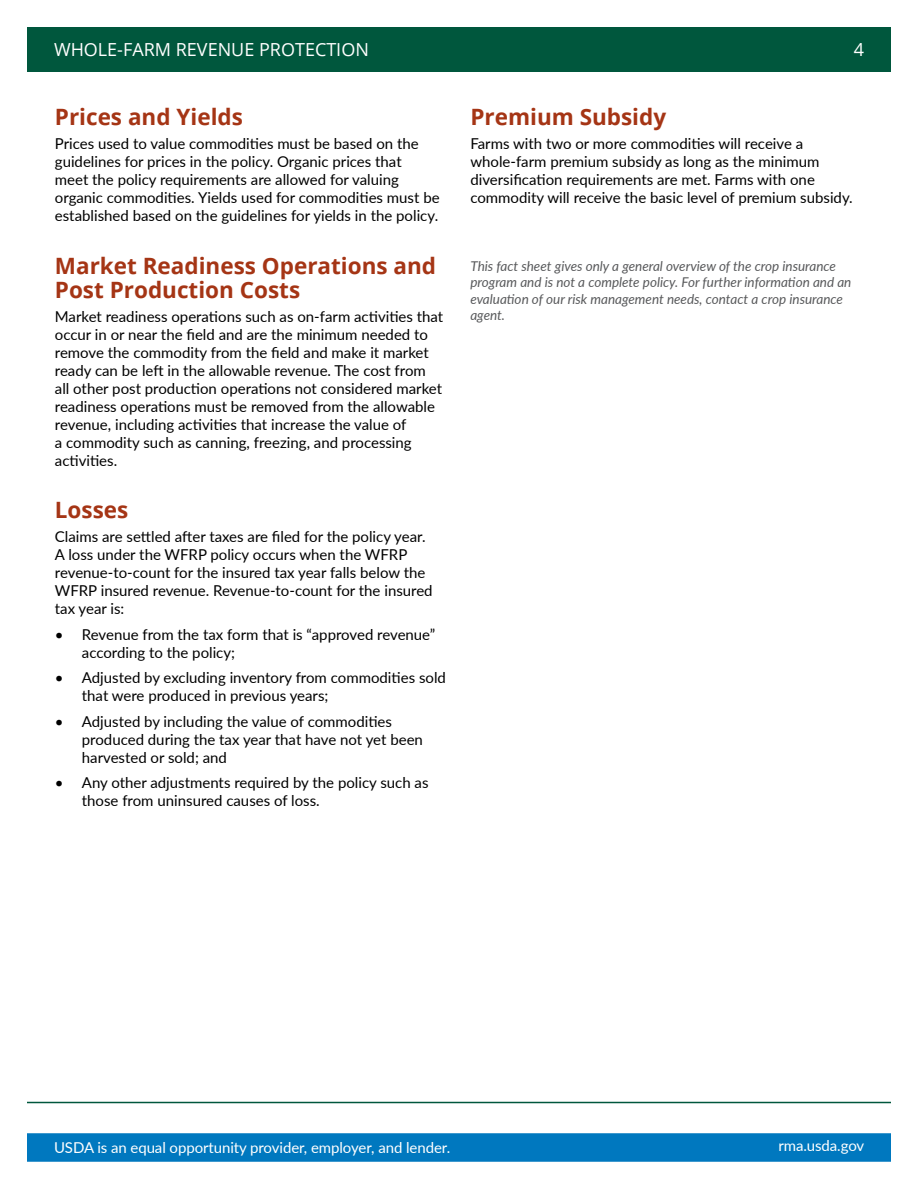
<style>
.page{position:relative;width:918px;height:1188px;background:#fff}
.page>*{position:absolute;margin:0;border:0;box-sizing:border-box;transform-origin:0 0}
.Body_Subhead{font:700 22.5px/24px "Open Sans";color:#a53515}
.t1{font:18px "Open Sans";color:#fff}
.Body_Text{font:15px/18px "Lato";color:#000}
.Body_Text_White{font:15px "Lato";letter-spacing:-.005em;color:#fff}
.Sidebar_Text{font:italic 13.5px/16.5px "Lato";color:#58595b}
</style>
<div class="page">
<div style="left:27px;top:27px;width:864px;height:44px;background:#00573d"></div>
<div style="left:27px;top:1133px;width:864px;height:29px;background:#0078bf;border:2px solid #0078bf"></div>
<hr style="left:27px;top:1102px;width:864px;height:1px;background:#00573d">
<p class="t1" style="left:54px;top:37px;width:316px">WHOLE-FARM REVENUE PROTECTION</p>
<p class="t1" style="left:854px;top:37px;width:12px">4</p>
<h2 class="Body_Subhead" style="left:55px;top:104px;width:190px">Prices and Yields</h2>
<p class="Body_Text" style="left:55px;top:134px;width:386px">Prices used to value commodities must be based on the guidelines for prices in the policy. Organic prices that<br>meet the policy requirements are allowed for valuing organic commodities. Yields used for commodities must be established based on the guidelines for yields in the policy.</p>
<h2 class="Body_Subhead" style="left:55px;top:253px;width:383px">Market Readiness Operations and<br>Post Production Costs</h2>
<p class="Body_Text" style="left:55px;top:307px;width:390px">Market readiness operations such as on-farm activities that occur in or near the field and are the minimum needed to remove the commodity from the field and make it market ready can be left in the allowable revenue. The cost from all other post production operations not considered market readiness operations must be removed from the allowable revenue, including activities that increase the value of<br>a commodity such as canning, freezing, and processing activities.</p>
<h2 class="Body_Subhead" style="left:55px;top:497px;width:75px">Losses</h2>
<p class="Body_Text" style="left:55px;top:527px;width:379px">Claims are settled after taxes are filed for the policy year.<br>A loss under the WFRP policy occurs when the WFRP revenue-to-count for the insured tax year falls below the WFRP insured revenue. Revenue-to-count for the insured tax year is:</p>
<p class="Body_Text" style="left:82px;top:625px;width:355px;text-indent:-27px">• Revenue from the tax form that is “approved revenue” according to the policy;</p>
<p class="Body_Text" style="left:82px;top:668px;width:366px;text-indent:-27px">• Adjusted by excluding inventory from commodities sold that were produced in previous years;</p>
<p class="Body_Text" style="left:82px;top:712px;width:343px;text-indent:-27px">• Adjusted by including the value of commodities produced during the tax year that have not yet been harvested or sold; and</p>
<p class="Body_Text" style="left:82px;top:773px;width:348px;text-indent:-27px">• Any other adjustments required by the policy such as those from uninsured causes of loss.</p>
<h2 class="Body_Subhead" style="left:470px;top:104px;width:197px">Premium Subsidy</h2>
<p class="Body_Text" style="left:470px;top:134px;width:384px">Farms with two or more commodities will receive a whole-farm premium subsidy as long as the minimum diversification requirements are met. Farms with one commodity will receive the basic level of premium subsidy.</p>
<p class="Sidebar_Text" style="left:470px;top:257px;width:383px">This fact sheet gives only a general overview of the crop insurance program and is not a complete policy. For further information and an evaluation of our risk management needs, contact a crop insurance agent.</p>
<p class="Body_Text_White" style="left:54px;top:1136px;width:398px">USDA is an equal opportunity provider, employer, and lender.</p>
<p class="Body_Text_White" style="left:778px;top:1135px;width:87px">rma.usda.gov</p>
</div>
